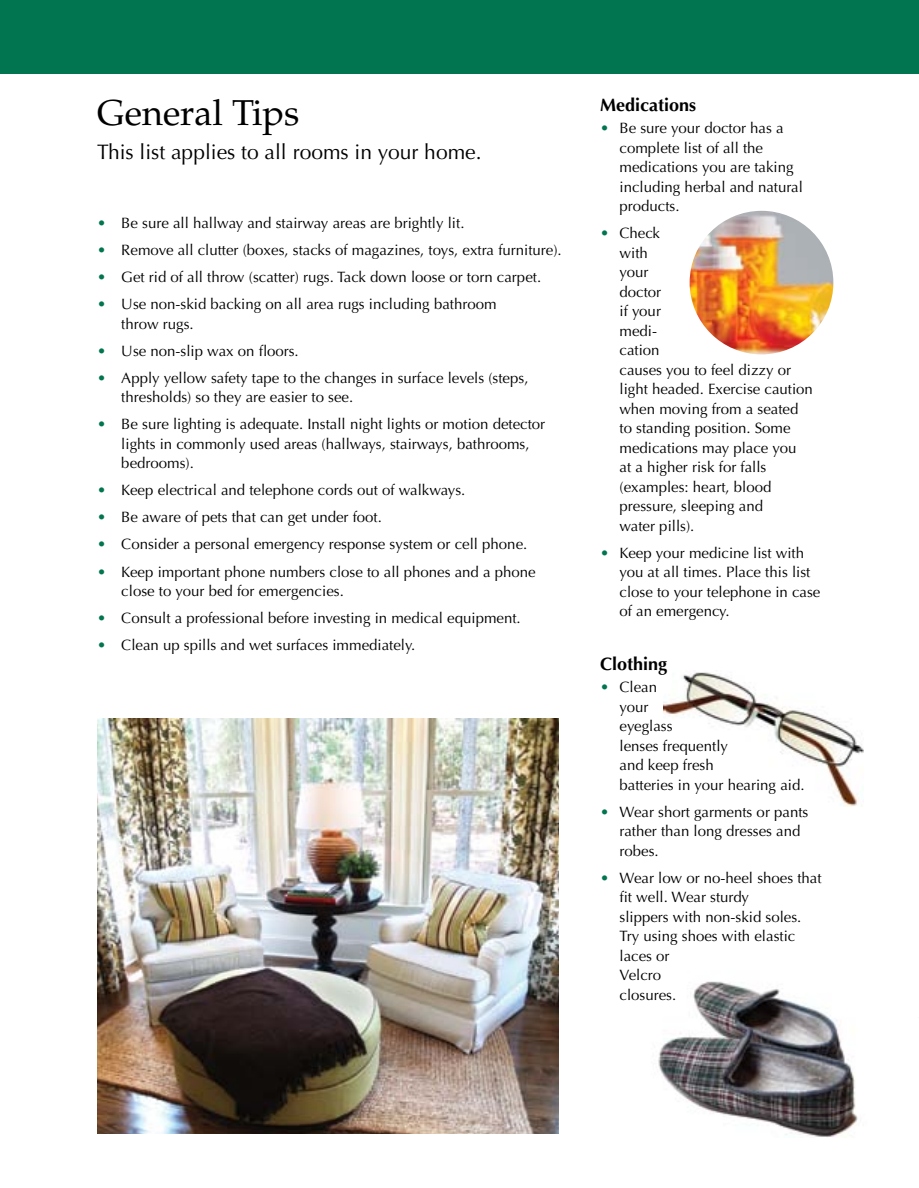
<style>
.page{position:relative;width:919px;height:1188px;background:#fff}
.page>*{position:absolute;margin:0;border:0;box-sizing:border-box;transform-origin:0 0}
.t1{font:36px "Palatino";color:#000}
.t2{font:21px "Optima";color:#000}
.t3{font:700 18px "Optima";color:#000}
.t4{font:15px/19.5px "Optima";color:#000}
.s1{color:#007550}
</style>
<div class="page">
<img style="left:663px;top:672px;width:199px;height:134px">
<img style="left:658px;top:981px;width:200px;height:156px">
<img style="left:97px;top:718px;width:461px;height:416px">
<img style="left:689px;top:211px;width:143px;height:143px;border-radius:72px">
<div style="left:0;top:0;width:918px;height:73px;background:#007550"></div>
<h1 class="t1" style="left:97px;top:91px;width:204px">General Tips</h1>
<h2 class="t2" style="left:97px;top:140px;width:385px">This list applies to all rooms in your home.</h2>
<p class="t4" style="left:97px;top:213px;width:368px"><span class="s1">•</span> Be sure all hallway and stairway areas are brightly lit.</p>
<p class="t4" style="left:97px;top:240px;width:465px"><span class="s1">•</span> Remove all clutter (boxes, stacks of magazines, toys, extra furniture).</p>
<p class="t4" style="left:97px;top:267px;width:445px"><span class="s1">•</span> Get rid of all throw (scatter) rugs. Tack down loose or torn carpet.</p>
<p class="t4" style="left:121px;top:294px;width:376px;text-indent:-24px"><span class="s1">•</span> Use non-skid backing on all area rugs including bathroom throw rugs.</p>
<p class="t4" style="left:97px;top:341px;width:203px"><span class="s1">•</span> Use non-slip wax on floors.</p>
<p class="t4" style="left:121px;top:368px;width:408px;text-indent:-24px"><span class="s1">•</span> Apply yellow safety tape to the changes in surface levels (steps, thresholds) so they are easier to see.</p>
<p class="t4" style="left:121px;top:415px;width:425px;text-indent:-24px"><span class="s1">•</span> Be sure lighting is adequate. Install night lights or motion detector lights in commonly used areas (hallways, stairways, bathrooms, bedrooms).</p>
<p class="t4" style="left:97px;top:481px;width:369px"><span class="s1">•</span> Keep electrical and telephone cords out of walkways.</p>
<p class="t4" style="left:97px;top:508px;width:286px"><span class="s1">•</span> Be aware of pets that can get under foot.</p>
<p class="t4" style="left:97px;top:535px;width:431px"><span class="s1">•</span> Consider a personal emergency response system or cell phone.</p>
<p class="t4" style="left:121px;top:562px;width:415px;text-indent:-24px"><span class="s1">•</span> Keep important phone numbers close to all phones and a phone close to your bed for emergencies.</p>
<p class="t4" style="left:97px;top:608px;width:424px"><span class="s1">•</span> Consult a professional before investing in medical equipment.</p>
<p class="t4" style="left:97px;top:636px;width:319px"><span class="s1">•</span> Clean up spills and wet surfaces immediately.</p>
<p class="t3" style="left:599px;top:95px;width:98px">Medications</p>
<p class="t4" style="left:619px;top:118px;width:185px;text-indent:-20px"><span class="s1">•</span> Be sure your doctor has a complete list of all the medications you are taking including herbal and natural products.</p>
<p class="t4" style="left:619px;top:224px;width:195px;text-indent:-20px"><span class="s1">•</span> Check<br>with<br>your<br>doctor<br>if your<br>medi-<br>cation<br>causes you to feel dizzy or light headed. Exercise caution when moving from a seated to standing position. Some medications may place you<br>at a higher risk for falls (examples: heart, blood pressure, sleeping and<br>water pills).</p>
<p class="t4" style="left:619px;top:543px;width:202px;text-indent:-20px"><span class="s1">•</span> Keep your medicine list with you at all times. Place this list close to your telephone in case of an emergency.</p>
<p class="t3" style="left:599px;top:654px;width:69px">Clothing</p>
<p class="t4" style="left:619px;top:677px;width:186px;text-indent:-20px"><span class="s1">•</span> Clean<br>your<br>eyeglass<br>lenses frequently<br>and keep fresh<br>batteries in your hearing aid.</p>
<p class="t4" style="left:619px;top:802px;width:190px;text-indent:-20px"><span class="s1">•</span> Wear short garments or pants rather than long dresses and robes.</p>
<p class="t4" style="left:619px;top:868px;width:203px;text-indent:-20px"><span class="s1">•</span> Wear low or no-heel shoes that fit well. Wear sturdy<br>slippers with non-skid soles.<br>Try using shoes with elastic laces or<br>Velcro<br>closures.</p>
</div>
